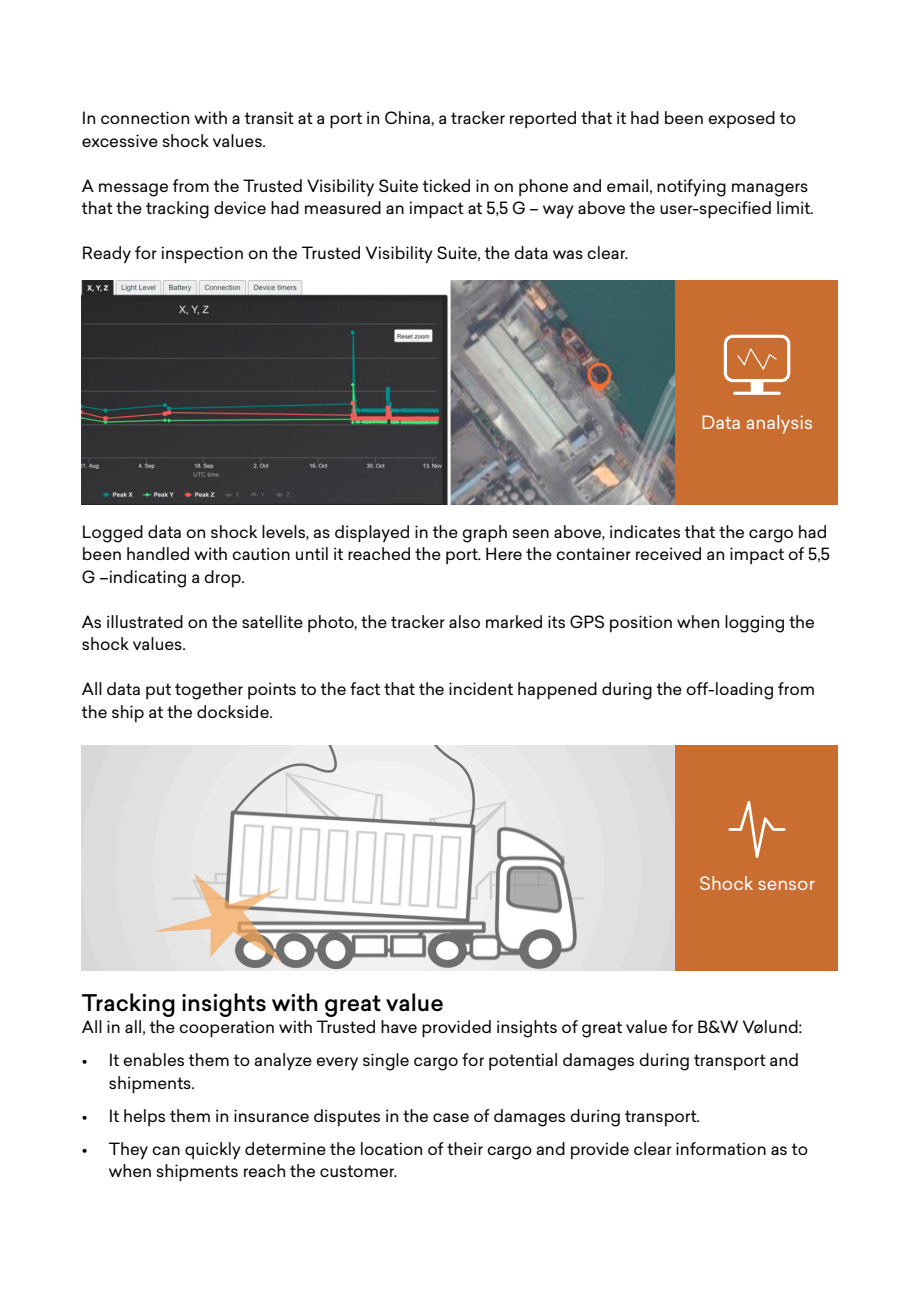
<style>
.page{position:relative;width:919px;height:1289px;background:#fff}
.page>*{position:absolute;margin:0;border:0;box-sizing:border-box;transform-origin:0 0}
.t1{font:500 22.5px "Sailec";color:#000001}
.t2{font:18px "Sailec";color:#fff}
.t3{font:16.5px/22.5px "Sailec";color:#000001}
</style>
<div class="page">
<div style="left:82px;top:745px;width:755px;height:225px;background:#c96d30"></div>
<img style="left:82px;top:745px;width:592px;height:225px">
<div style="left:82px;top:280px;width:755px;height:224px;background:#c96d30"></div>
<img style="left:82px;top:280px;width:593px;height:224px">
<svg style="left:728px;top:801px;width:57px;height:57px"></svg>
<svg style="left:723px;top:335px;width:67px;height:60px"></svg>
<p class="t3" style="left:82px;top:106px;width:715px">In connection with a transit at a port in China, a tracker reported that it had been exposed to excessive shock values.</p>
<p class="t3" style="left:82px;top:174px;width:733px">A message from the Trusted Visibility Suite ticked in on phone and email, notifying managers that the tracking device had measured an impact at 5,5 G – way above the user-specified limit.</p>
<p class="t3" style="left:82px;top:241px;width:547px">Ready for inspection on the Trusted Visibility Suite, the data was clear.</p>
<p class="t2" style="left:701px;top:410px;width:113px">Data analysis</p>
<p class="t3" style="left:82px;top:520px;width:749px">Logged data on shock levels, as displayed in the graph seen above, indicates that the cargo had been handled with caution until it reached the port. Here the container received an impact of 5,5<br>G –indicating a drop.</p>
<p class="t3" style="left:82px;top:610px;width:734px">As illustrated on the satellite photo, the tracker also marked its GPS position when logging the shock values.</p>
<p class="t3" style="left:82px;top:678px;width:734px">All data put together points to the fact that the incident happened during the off-loading from the ship at the dockside.</p>
<p class="t2" style="left:699px;top:870px;width:117px">Shock sensor</p>
<p class="t1" style="left:82px;top:986px;width:363px">Tracking insights with great value</p>
<p class="t3" style="left:82px;top:1015px;width:721px">All in all, the cooperation with Trusted have provided insights of great value for B&amp;W Vølund:</p>
<p class="t3" style="left:109px;top:1048px;width:692px;text-indent:-27px">• It enables them to analyze every single cargo for potential damages during transport and shipments.</p>
<p class="t3" style="left:82px;top:1104px;width:619px">• It helps them in insurance disputes in the case of damages during transport.</p>
<p class="t3" style="left:109px;top:1137px;width:700px;text-indent:-27px">• They can quickly determine the location of their cargo and provide clear information as to when shipments reach the customer.</p>
</div>
